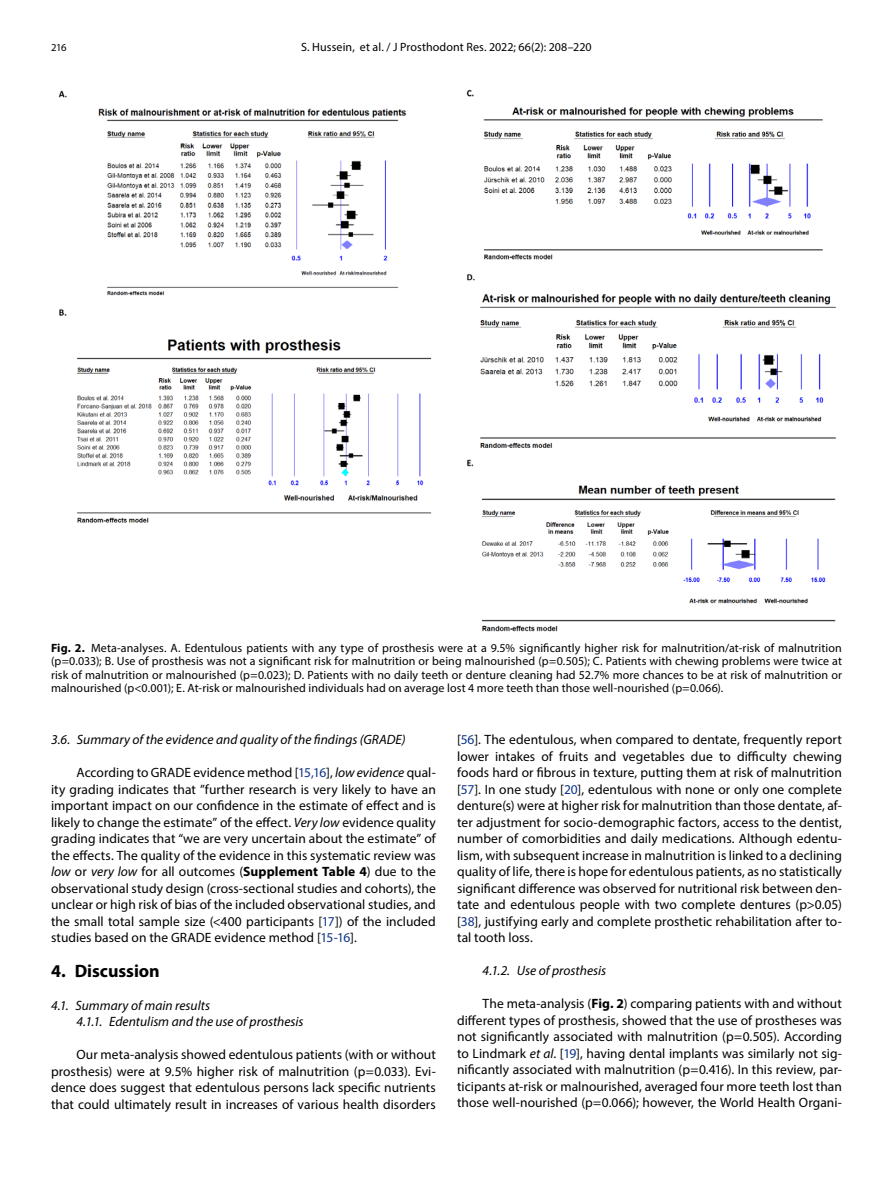
<style>
.page{position:relative;width:893px;height:1191px;background:#fff}
.page>*{position:absolute;margin:0;border:0;box-sizing:border-box;transform-origin:0 0}
.t1{font:700 18px "Myriad Pro";color:#000}
.t2{font:13.5px/16.5px "Myriad Pro";letter-spacing:.005em;color:#000;text-align:justify}
.t3{font:italic 13.5px/16.5px "Myriad Pro";color:#000}
.t4{font:12px/13.5px "Myriad Pro";letter-spacing:.01em;color:#000;text-align:justify}
.t5{font:10.65px "Myriad Pro";color:#000}
.s1{font-weight:700}
.s2{color:#0c3388}
.s3{font-style:italic}
</style>
<div class="page">
<img style="left:58px;top:90px;width:374px;height:433px">
<img style="left:466px;top:89px;width:370px;height:543px">
<p class="t5" style="left:51px;top:41px;width:17px">216</p>
<p class="t4" style="left:301px;top:40px;width:292px">S. Hussein, et al. / J Prosthodont Res. 2022; 66(2): 208–220</p>
<p class="t4" style="left:51px;top:640px;width:792px"><span class="s1">Fig. 2.</span> Meta-analyses. A. Edentulous patients with any type of prosthesis were at a 9.5% significantly higher risk for malnutrition/at-risk of malnutrition (p=0.033); B. Use of prosthesis was not a significant risk for malnutrition or being malnourished (p=0.505); C. Patients with chewing problems were twice at risk of malnutrition or malnourished (p=0.023); D. Patients with no daily teeth or denture cleaning had 52.7% more chances to be at risk of malnutrition or malnourished (p&lt;0.001); E. At-risk or malnourished individuals had on average lost 4 more teeth than those well-nourished (p=0.066).</p>
<p class="t3" style="left:51px;top:731px;width:356px">3.6. Summary of the evidence and quality of the findings (GRADE)</p>
<p class="t2" style="left:51px;top:764px;width:386px;text-indent:26px">According to GRADE evidence method [<span class="s2">15,16</span>], <span class="s3">low evidence</span> qual&shy;ity grading indicates that ”further research is very likely to have an important impact on our confidence in the estimate of effect and is likely to change the estimate” of the effect. <span class="s3">Very low</span> evidence quality grading indicates that “we are very uncertain about the estimate” of the effects. The quality of the evidence in this systematic review was <span class="s3">low</span> or <span class="s3">very low</span> for all outcomes (<span class="s1">Supplement Table 4</span>) due to the observational study design (cross-sectional studies and cohorts), the unclear or high risk of bias of the included observational studies, and the small total sample size (&lt;400 participants [<span class="s2">17</span>]) of the included studies based on the GRADE evidence method [<span class="s2">15-16</span>].</p>
<h1 class="t1" style="left:51px;top:959px;width:110px">4. Discussion</h1>
<p class="t3" style="left:77px;top:997px;width:229px;text-indent:-26px">4.1. Summary of main results<br>4.1.1. Edentulism and the use of prosthesis</p>
<p class="t2" style="left:51px;top:1046px;width:386px;text-indent:26px">Our meta-analysis showed edentulous patients (with or without prosthesis) were at 9.5% higher risk of malnutrition (p=0.033). Evi&shy;dence does suggest that edentulous persons lack specific nutrients that could ultimately result in increases of various health disorders</p>
<p class="t2" style="left:457px;top:731px;width:386px">[<span class="s2">56</span>]. The edentulous, when compared to dentate, frequently report lower intakes of fruits and vegetables due to difficulty chewing foods hard or fibrous in texture, putting them at risk of malnutrition [<span class="s2">57</span>]. In one study [<span class="s2">20</span>], edentulous with none or only one complete denture(s) were at higher risk for malnutrition than those dentate, af&shy;ter adjustment for socio-demographic factors, access to the dentist, number of comorbidities and daily medications. Although edentu&shy;lism, with subsequent increase in malnutrition is linked to a declining quality of life, there is hope for edentulous patients, as no statistically significant difference was observed for nutritional risk between den&shy;tate and edentulous people with two complete dentures (p&gt;0.05) [<span class="s2">38</span>], justifying early and complete prosthetic rehabilitation after to&shy;tal tooth loss.</p>
<p class="t3" style="left:483px;top:962px;width:125px">4.1.2. Use of prosthesis</p>
<p class="t2" style="left:457px;top:995px;width:386px;text-indent:26px">The meta-analysis (<span class="s1">Fig. 2</span>) comparing patients with and without different types of prosthesis, showed that the use of prostheses was not significantly associated with malnutrition (p=0.505). According to Lindmark <span class="s3">et al</span>. [<span class="s2">19</span>], having dental implants was similarly not sig&shy;nificantly associated with malnutrition (p=0.416). In this review, par&shy;ticipants at-risk or malnourished, averaged four more teeth lost than those well-nourished (p=0.066); however, the World Health Organi-</p>
</div>
